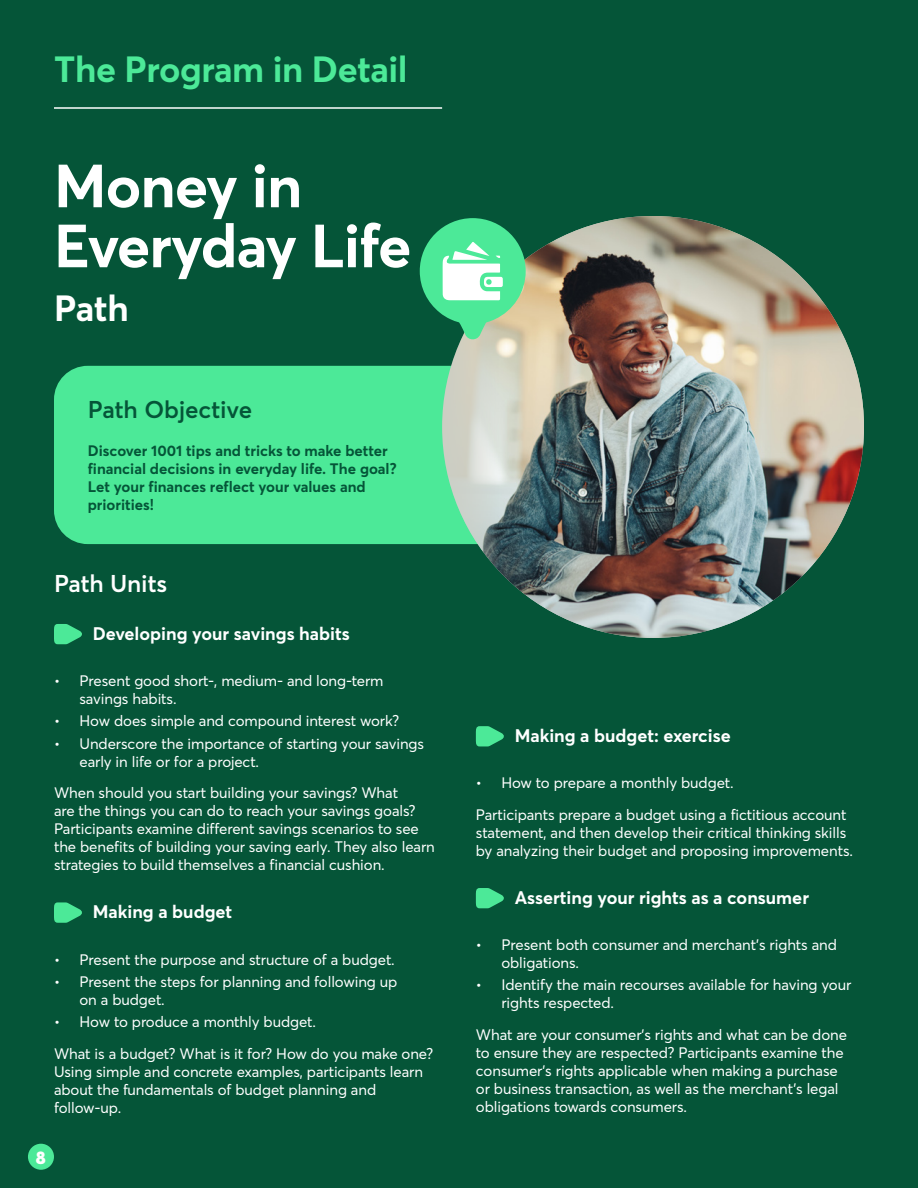
<style>
.page{position:relative;width:918px;height:1188px;background:#055538}
.page>*{position:absolute;margin:0;border:0;box-sizing:border-box;transform-origin:0 0}
.t1{font:700 60px/60px "Desjardins Sans";letter-spacing:-.015em;color:#fff}
.t2{font:700 36px "Desjardins Sans";letter-spacing:-.01em;color:#4ce998}
.t3{font:700 36px "Desjardins Sans";color:#fff}
.t4{font:600 24px "Desjardins Sans";color:#055538}
.t5{font:600 24px "Desjardins Sans";letter-spacing:-.005em;color:#fff}
.t6{font:700 18px "Desjardins Sans";color:#fff}
.t7{font:900 18px "Desjardins Sans";color:#fff}
.t8{font:15px/18px "Desjardins Sans";letter-spacing:-.005em;color:#fff}
.t9{font:700 15px/18px "Desjardins Sans";color:#055538}
</style>
<div class="page">
<div style="left:28px;top:1144px;width:26px;height:26px;background:#4ce998;border-radius:50%"></div>
<svg style="left:476px;top:726px;width:28px;height:20px"></svg>
<svg style="left:476px;top:888px;width:28px;height:20px"></svg>
<hr style="left:54px;top:107px;width:388px;height:2px;background:#fff">
<div style="left:54px;top:366px;width:474px;height:178px;background:#4ce998;border-radius:34px"></div>
<svg style="left:54px;top:624px;width:28px;height:20px"></svg>
<svg style="left:54px;top:902px;width:28px;height:21px"></svg>
<img style="left:442px;top:216px;width:422px;height:422px">
<svg style="left:420px;top:218px;width:106px;height:123px"></svg>
<h2 class="t2" style="left:54px;top:47px;width:355px">The Program in Detail</h2>
<h1 class="t1" style="left:54px;top:156px;width:359px">Money in<br>Everyday Life</h1>
<h2 class="t3" style="left:54px;top:286px;width:76px">Path</h2>
<h3 class="t4" style="left:88px;top:395px;width:166px">Path Objective</h3>
<p class="t9" style="left:88px;top:442px;width:310px">Discover 1001 tips and tricks to make better financial decisions in everyday life. The goal?<br>Let your finances reflect your values and priorities!</p>
<h3 class="t5" style="left:54px;top:568px;width:115px">Path Units</h3>
<p class="t6" style="left:93px;top:622px;width:258px">Developing your savings habits</p>
<p class="t8" style="left:80px;top:672px;width:306px;text-indent:-26px">• Present good short-, medium- and long-term savings habits.</p>
<p class="t8" style="left:54px;top:712px;width:347px">• How does simple and compound interest work?</p>
<p class="t8" style="left:80px;top:734px;width:346px;text-indent:-26px">• Underscore the importance of starting your savings early in life or for a project.</p>
<p class="t8" style="left:54px;top:784px;width:382px">When should you start building your savings? What<br>are the things you can do to reach your savings goals?<br>Participants examine different savings scenarios to see the benefits of building your saving early. They also learn strategies to build themselves a financial cushion.</p>
<p class="t6" style="left:93px;top:901px;width:141px">Making a budget</p>
<p class="t8" style="left:54px;top:950px;width:342px">• Present the purpose and structure of a budget.</p>
<p class="t8" style="left:80px;top:973px;width:319px;text-indent:-26px">• Present the steps for planning and following up on a budget.</p>
<p class="t8" style="left:54px;top:1006px;width:381px;line-height:31.5px">• How to produce a monthly budget.<br>What is a budget? What is it for? How do you make one?</p>
<p class="t8" style="left:54px;top:1062px;width:371px">Using simple and concrete examples, participants learn about the fundamentals of budget planning and follow-up.</p>
<p class="t7" style="left:36px;top:1146px;width:11px">8</p>
<p class="t6" style="left:515px;top:724px;width:218px">Making a budget: exercise</p>
<p class="t8" style="left:476px;top:767px;width:372px;line-height:31.5px">• How to prepare a monthly budget.<br>Participants prepare a budget using a fictitious account</p>
<p class="t8" style="left:476px;top:824px;width:379px">statement, and then develop their critical thinking skills by analyzing their budget and proposing improvements.</p>
<p class="t6" style="left:515px;top:886px;width:296px">Asserting your rights as a consumer</p>
<p class="t8" style="left:501px;top:936px;width:337px;text-indent:-26px">• Present both consumer and merchant’s rights and obligations.</p>
<p class="t8" style="left:501px;top:976px;width:352px;text-indent:-26px">• Identify the main recourses available for having your rights respected.</p>
<p class="t8" style="left:476px;top:1026px;width:373px">What are your consumer’s rights and what can be done to ensure they are respected? Participants examine the consumer’s rights applicable when making a purchase or business transaction, as well as the merchant’s legal obligations towards consumers.</p>
</div>
